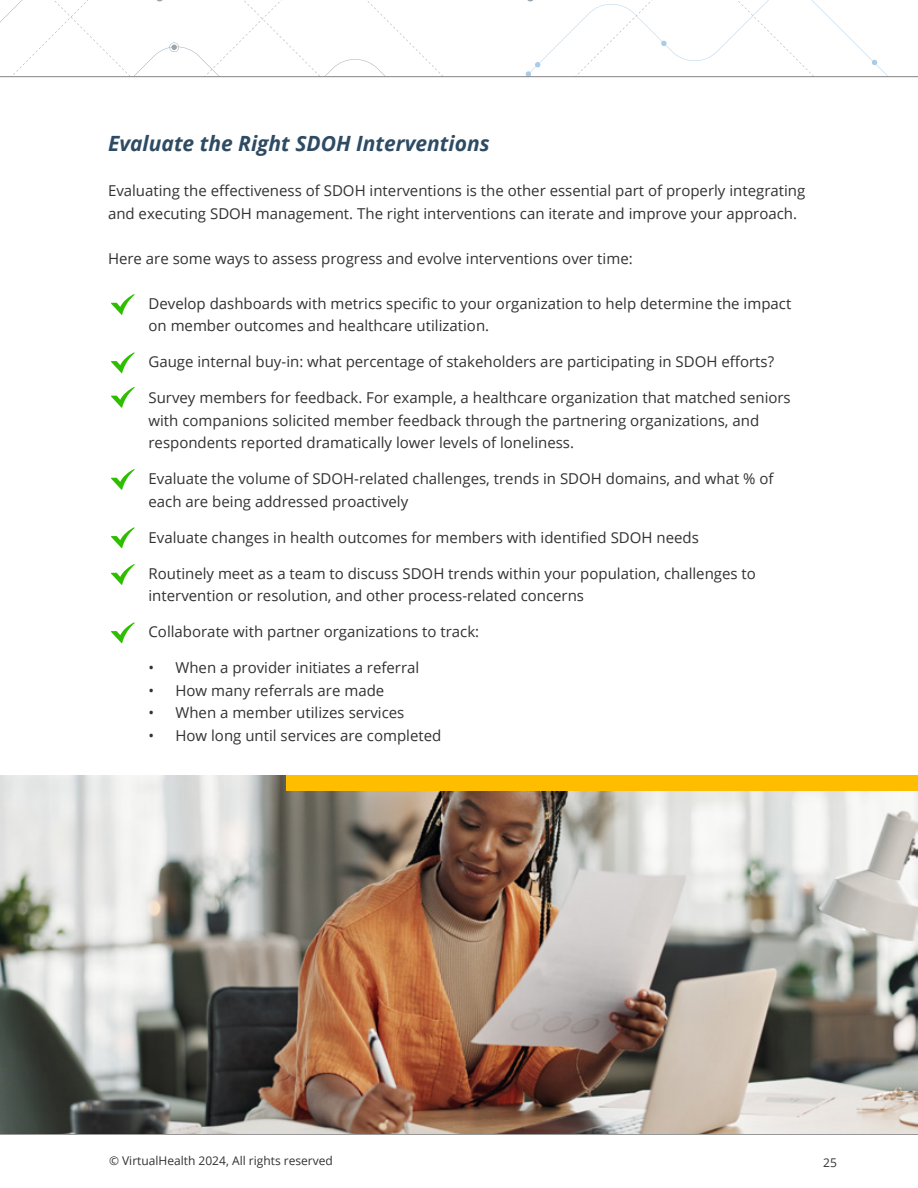
<style>
.page{position:relative;width:918px;height:1188px;background:#fff}
.page>*{position:absolute;margin:0;border:0;box-sizing:border-box;transform-origin:0 0}
.t1{font:italic 700 21px "Open Sans";color:#2e4b64}
.t2{font:15px/22.5px "Open Sans";color:#323232}
.t3{font:12px "Open Sans";color:#323232}
</style>
<div class="page">
<hr style="left:0;top:1134px;width:918px;height:1px;background:#323232">
<svg style="left:0;top:0;width:888px;height:76px"></svg>
<hr style="left:0;top:76px;width:918px;height:1px;background:#848484">
<svg style="left:111px;top:294px;width:24px;height:21px"></svg>
<svg style="left:111px;top:352px;width:24px;height:21px"></svg>
<svg style="left:111px;top:387px;width:24px;height:21px"></svg>
<svg style="left:111px;top:469px;width:24px;height:21px"></svg>
<svg style="left:111px;top:527px;width:24px;height:21px"></svg>
<svg style="left:111px;top:564px;width:24px;height:21px"></svg>
<svg style="left:111px;top:622px;width:24px;height:21px"></svg>
<img style="left:0;top:775px;width:918px;height:359px">
<div style="left:287px;top:775px;width:631px;height:16px;background:#ffbd00"></div>
<h1 class="t1" style="left:108px;top:129px;width:383px">Evaluate the Right SDOH Interventions</h1>
<p class="t2" style="left:108px;top:179px;width:699px">Evaluating the effectiveness of SDOH interventions is the other essential part of properly integrating and executing SDOH management. The right interventions can iterate and improve your approach.</p>
<p class="t2" style="left:108px;top:246px;width:526px">Here are some ways to assess progress and evolve interventions over time:</p>
<p class="t2" style="left:148px;top:291px;width:644px">Develop dashboards with metrics specific to your organization to help determine the impact on member outcomes and healthcare utilization.</p>
<p class="t2" style="left:148px;top:350px;width:627px">Gauge internal buy-in: what percentage of stakeholders are participating in SDOH efforts?</p>
<p class="t2" style="left:148px;top:386px;width:644px">Survey members for feedback. For example, a healthcare organization that matched seniors with companions solicited member feedback through the partnering organizations, and respondents reported dramatically lower levels of loneliness.</p>
<p class="t2" style="left:148px;top:467px;width:627px">Evaluate the volume of SDOH-related challenges, trends in SDOH domains, and what % of each are being addressed proactively</p>
<p class="t2" style="left:148px;top:525px;width:552px">Evaluate changes in health outcomes for members with identified SDOH needs</p>
<p class="t2" style="left:148px;top:561px;width:609px">Routinely meet as a team to discuss SDOH trends within your population, challenges to intervention or resolution, and other process-related concerns</p>
<p class="t2" style="left:148px;top:620px;width:332px">Collaborate with partner organizations to track:</p>
<p class="t2" style="left:148px;top:656px;width:272px">• When a provider initiates a referral</p>
<p class="t2" style="left:148px;top:678px;width:237px">• How many referrals are made</p>
<p class="t2" style="left:148px;top:701px;width:257px">• When a member utilizes services</p>
<p class="t2" style="left:148px;top:723px;width:294px">• How long until services are completed</p>
<p class="t3" style="left:109px;top:1152px;width:225px">© VirtualHealth 2024, All rights reserved</p>
<p class="t3" style="left:823px;top:1154px;width:15px">25</p>
</div>
